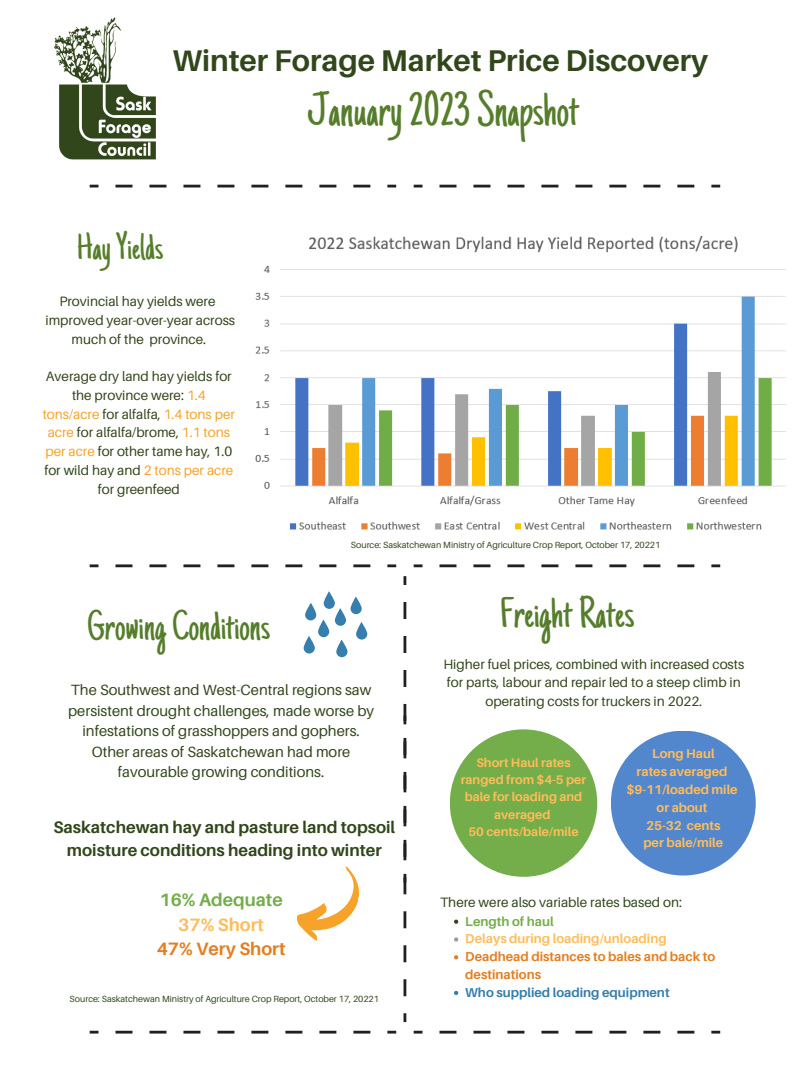
<style>
.page{position:relative;width:810px;height:1080px;background:#fff}
.page>*{position:absolute;margin:0;border:0;box-sizing:border-box;transform-origin:0 0}
.t1{font:49.38px "Just Another Hand";color:#567d2b}
.t2{font:44.75px "Just Another Hand";color:#567d2b}
.t3{font:41.94px "Just Another Hand";color:#567d2b}
.t4{font:38px "Just Another Hand";color:#567d2b}
.t5{font:700 30px "Aileron";color:#31461b}
.t6{font:700 17.94px "Aileron";color:#e47e20}
.t7{font:700 17.94px "Aileron";color:#73ae4b}
.t8{font:700 17.94px "Aileron";color:#ffbd59}
.t9{font:700 16.69px/23px "Aileron";color:#31461b;text-align:center}
.t10{font:14.81px/20.6px "Aileron";color:#31461b;text-align:center}
.t11{font:13.56px/18.8px "Aileron";color:#31461b;text-align:center}
.t12{font:700 12.94px/17.8px "Aileron";color:#e47e20}
.t13{font:700 12.94px "Aileron";color:#ffbd59}
.t14{font:700 12.94px "Aileron";color:#357ead}
.t15{font:700 12.94px "Aileron";color:#73ae4b}
.t16{font:700 12.81px/17.8px "Aileron";color:#ffbd59;text-align:center}
.t17{font:700 12.5px/17.4px "Aileron";color:#ffbd59;text-align:center}
.t18{font:8.94px "Aileron";color:#31461b}
.s1{color:#f7a329}
</style>
<div class="page">
<img style="left:54px;top:17px;width:102px;height:143px">
<img style="left:255px;top:236px;width:531px;height:294px">
<svg style="left:90px;top:185px;width:306px;height:3px"></svg>
<svg style="left:414px;top:185px;width:306px;height:3px"></svg>
<svg style="left:90px;top:564px;width:306px;height:3px"></svg>
<svg style="left:414px;top:564px;width:306px;height:3px"></svg>
<svg style="left:90px;top:1031px;width:306px;height:3px"></svg>
<svg style="left:414px;top:1031px;width:306px;height:3px"></svg>
<svg style="left:404px;top:576px;width:2px;height:446px"></svg>
<svg style="left:335px;top:608px;width:11px;height:18px"></svg>
<svg style="left:324px;top:591px;width:11px;height:18px"></svg>
<svg style="left:356px;top:622px;width:11px;height:18px"></svg>
<svg style="left:304px;top:636px;width:11px;height:18px"></svg>
<svg style="left:336px;top:640px;width:12px;height:17px"></svg>
<svg style="left:350px;top:597px;width:12px;height:17px"></svg>
<svg style="left:318px;top:620px;width:11px;height:17px"></svg>
<svg style="left:305px;top:603px;width:11px;height:17px"></svg>
<svg style="left:297px;top:866px;width:62px;height:75px"></svg>
<div style="left:450px;top:729px;width:147px;height:148px;background:#73ae4b;border-radius:50%"></div>
<div style="left:611px;top:731px;width:145px;height:145px;background:#5387cd;border-radius:50%"></div>
<svg style="left:454px;top:920px;width:4px;height:4px"></svg>
<svg style="left:454px;top:937px;width:4px;height:5px"></svg>
<svg style="left:454px;top:955px;width:4px;height:4px"></svg>
<svg style="left:454px;top:991px;width:4px;height:4px"></svg>
<h3 class="t5" style="left:172px;top:42px;width:537px">Winter Forage Market Price Discovery</h3>
<h1 class="t1" style="left:308px;top:90px;width:273px">January 2023Snapshot</h1>
<h3 class="t4" style="left:77px;top:233px;width:88px">Hay Yields</h3>
<p class="t11" style="left:45px;top:292px;width:191px">Provincial hay yields were improved year-over-year across much of the province.</p>
<p class="t11" style="left:43px;top:367px;width:194px">Average dry land hay yields for the province were: <span class="s1">1.4 tons/acre</span> for alfalfa, <span class="s1">1.4 tons per acre</span> for alfalfa/brome, <span class="s1">1.1 tons per acre</span> for other tame hay, 1.0 for wild hay and <span class="s1">2 tons per acre </span>for greenfeed</p>
<p class="t18" style="left:351px;top:539px;width:311px">Source: Saskatchewan Ministry of Agriculture Crop Report, October 17, 20221</p>
<h3 class="t3" style="left:87px;top:610px;width:184px">GrowingConditions</h3>
<p class="t10" style="left:68px;top:679px;width:307px">The Southwest and West-Central regions saw persistent drought challenges, made worse by infestations of grasshoppers and gophers.<br>Other areas of Saskatchewan had more favourable growing conditions.</p>
<p class="t9" style="left:53px;top:815px;width:343px">Saskatchewan hay and pasture land topsoil moisture conditions heading into winter</p>
<h3 class="t7" style="left:160px;top:888px;width:125px">16% Adequate</h3>
<h3 class="t8" style="left:178px;top:913px;width:87px">37% Short</h3>
<h3 class="t6" style="left:157px;top:938px;width:130px">47% Very Short</h3>
<p class="t18" style="left:70px;top:993px;width:311px">Source: Saskatchewan Ministry of Agriculture Crop Report, October 17, 20221</p>
<h2 class="t2" style="left:500px;top:596px;width:136px">FreightRates</h2>
<p class="t11" style="left:443px;top:654px;width:302px">Higher fuel prices, combined with increased costs for parts, labour and repair led to a steep climb in operating costs for truckers in 2022.</p>
<p class="t17" style="left:461px;top:753px;width:127px">Short Haul rates ranged from $4-5 per bale for loading and averaged<br>50 cents/bale/mile</p>
<p class="t16" style="left:626px;top:745px;width:113px">Long Haul<br>rates averaged $9-11/loaded mile or about<br>25-32 cents<br>per bale/mile</p>
<p class="t11" style="left:440px;top:893px;width:244px">There were also variable rates based on:</p>
<p class="t15" style="left:465px;top:913px;width:90px">Length of haul</p>
<p class="t13" style="left:465px;top:931px;width:203px">Delays during loading/unloading</p>
<p class="t12" style="left:465px;top:948px;width:252px">Deadhead distances to bales and back to destinations</p>
<p class="t14" style="left:465px;top:984px;width:206px">Who supplied loading equipment</p>
</div>
